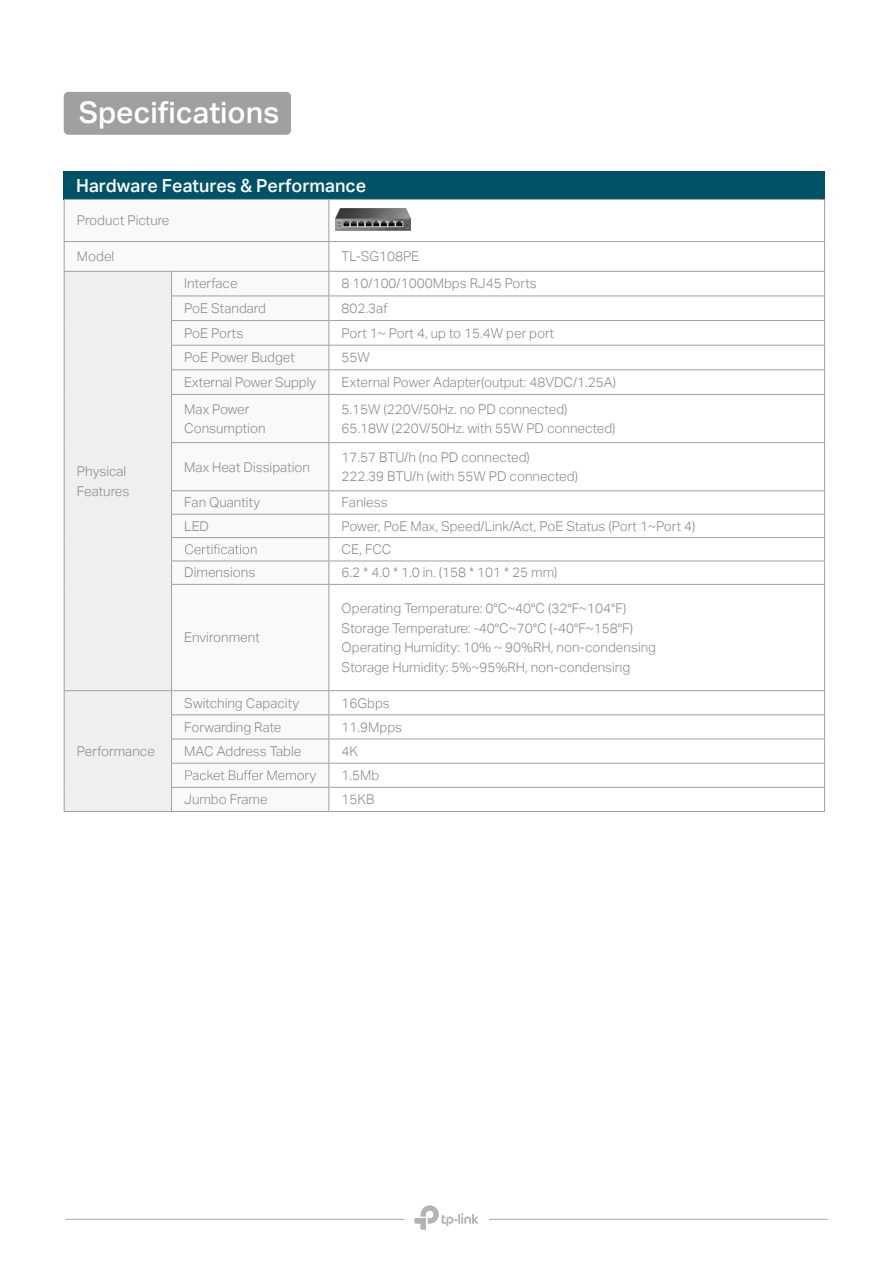
<style>
.page{position:relative;width:893px;height:1263px;background:#fff}
.page>*{position:absolute;margin:0;border:0;box-sizing:border-box;transform-origin:0 0}
.t1{font:30px "TP Link Aktiv Medium";color:#fff}
.t2{font:18px "TP Link Aktiv Medium";color:#fff}
.t3{font:13.5px/19.5px "TP Link Aktiv Light";color:#898989}
</style>
<div class="page">
<div style="left:64px;top:92px;width:227px;height:43px;background:#9fa0a0;border-radius:5px"></div>
<div style="left:64px;top:171px;width:761px;height:29px;background:#005267"></div>
<hr style="left:65px;top:1219px;width:339px;height:1px;background:#b6b5b5">
<hr style="left:489px;top:1219px;width:338px;height:1px;background:#b6b5b5">
<svg style="left:415px;top:1205px;width:63px;height:24px"></svg>
<svg style="left:65px;top:242px;width:263px;height:545px"></svg>
<div style="left:65px;top:272px;width:106px;height:539px;background:#efefef"></div>
<hr style="left:824px;top:395px;width:1px;height:47px;background:#9fa0a0">
<hr style="left:824px;top:443px;width:1px;height:47px;background:#9fa0a0">
<svg style="left:824px;top:491px;width:1px;height:93px"></svg>
<hr style="left:824px;top:585px;width:1px;height:105px;background:#9fa0a0">
<hr style="left:329px;top:271px;width:496px;height:1px;background:#9fa0a0">
<hr style="left:329px;top:690px;width:496px;height:1px;background:#9fa0a0">
<hr style="left:329px;top:714px;width:496px;height:1px;background:#9fa0a0">
<hr style="left:329px;top:739px;width:496px;height:1px;background:#9fa0a0">
<hr style="left:329px;top:763px;width:496px;height:1px;background:#9fa0a0">
<hr style="left:329px;top:199px;width:496px;height:1px;background:#9fa0a0">
<hr style="left:824px;top:200px;width:1px;height:41px;background:#9fa0a0">
<hr style="left:329px;top:241px;width:496px;height:1px;background:#9fa0a0">
<hr style="left:64px;top:199px;width:107px;height:1px;background:#9fa0a0">
<hr style="left:64px;top:200px;width:1px;height:41px;background:#9fa0a0">
<hr style="left:171px;top:199px;width:158px;height:1px;background:#9fa0a0">
<hr style="left:328px;top:200px;width:1px;height:41px;background:#9fa0a0">
<hr style="left:64px;top:241px;width:107px;height:1px;background:#9fa0a0">
<hr style="left:171px;top:241px;width:158px;height:1px;background:#9fa0a0">
<svg style="left:824px;top:242px;width:1px;height:152px"></svg>
<svg style="left:824px;top:691px;width:1px;height:120px"></svg>
<hr style="left:329px;top:811px;width:496px;height:1px;background:#9fa0a0">
<hr style="left:329px;top:787px;width:496px;height:1px;background:#9fa0a0">
<hr style="left:171px;top:811px;width:158px;height:1px;background:#9fa0a0">
<hr style="left:171px;top:690px;width:158px;height:1px;background:#9fa0a0">
<hr style="left:171px;top:714px;width:158px;height:1px;background:#9fa0a0">
<hr style="left:171px;top:739px;width:158px;height:1px;background:#9fa0a0">
<hr style="left:171px;top:763px;width:158px;height:1px;background:#9fa0a0">
<hr style="left:171px;top:787px;width:158px;height:1px;background:#9fa0a0">
<hr style="left:171px;top:271px;width:158px;height:1px;background:#9fa0a0">
<hr style="left:171px;top:296px;width:158px;height:1px;background:#9fa0a0">
<hr style="left:171px;top:320px;width:158px;height:1px;background:#9fa0a0">
<hr style="left:171px;top:345px;width:158px;height:1px;background:#9fa0a0">
<hr style="left:171px;top:369px;width:158px;height:1px;background:#9fa0a0">
<hr style="left:171px;top:394px;width:158px;height:1px;background:#9fa0a0">
<hr style="left:171px;top:442px;width:158px;height:1px;background:#9fa0a0">
<hr style="left:171px;top:490px;width:158px;height:1px;background:#9fa0a0">
<hr style="left:171px;top:514px;width:158px;height:1px;background:#9fa0a0">
<hr style="left:171px;top:537px;width:158px;height:1px;background:#9fa0a0">
<hr style="left:171px;top:561px;width:158px;height:1px;background:#9fa0a0">
<hr style="left:171px;top:584px;width:158px;height:1px;background:#9fa0a0">
<hr style="left:329px;top:394px;width:496px;height:1px;background:#9fa0a0">
<hr style="left:328px;top:395px;width:1px;height:47px;background:#9fa0a0">
<hr style="left:329px;top:442px;width:496px;height:1px;background:#9fa0a0">
<hr style="left:328px;top:443px;width:1px;height:47px;background:#9fa0a0">
<hr style="left:329px;top:490px;width:496px;height:1px;background:#9fa0a0">
<hr style="left:329px;top:514px;width:496px;height:1px;background:#9fa0a0">
<hr style="left:329px;top:537px;width:496px;height:1px;background:#9fa0a0">
<svg style="left:328px;top:491px;width:1px;height:93px"></svg>
<svg style="left:328px;top:242px;width:1px;height:152px"></svg>
<hr style="left:329px;top:296px;width:496px;height:1px;background:#9fa0a0">
<hr style="left:329px;top:320px;width:496px;height:1px;background:#9fa0a0">
<hr style="left:329px;top:345px;width:496px;height:1px;background:#9fa0a0">
<hr style="left:329px;top:369px;width:496px;height:1px;background:#9fa0a0">
<hr style="left:329px;top:561px;width:496px;height:1px;background:#9fa0a0">
<hr style="left:329px;top:584px;width:496px;height:1px;background:#9fa0a0">
<hr style="left:328px;top:585px;width:1px;height:105px;background:#9fa0a0">
<svg style="left:328px;top:691px;width:1px;height:120px"></svg>
<hr style="left:64px;top:271px;width:107px;height:1px;background:#9fa0a0">
<svg style="left:64px;top:242px;width:1px;height:152px"></svg>
<svg style="left:171px;top:272px;width:1px;height:122px"></svg>
<hr style="left:64px;top:394px;width:1px;height:49px;background:#9fa0a0">
<hr style="left:171px;top:395px;width:1px;height:47px;background:#9fa0a0">
<hr style="left:64px;top:443px;width:1px;height:48px;background:#9fa0a0">
<hr style="left:171px;top:443px;width:1px;height:47px;background:#9fa0a0">
<svg style="left:64px;top:491px;width:1px;height:93px"></svg>
<svg style="left:171px;top:491px;width:1px;height:93px"></svg>
<hr style="left:64px;top:584px;width:1px;height:106px;background:#9fa0a0">
<hr style="left:171px;top:585px;width:1px;height:105px;background:#9fa0a0">
<hr style="left:64px;top:690px;width:107px;height:1px;background:#9fa0a0">
<svg style="left:64px;top:691px;width:1px;height:120px"></svg>
<svg style="left:171px;top:691px;width:1px;height:120px"></svg>
<hr style="left:64px;top:811px;width:107px;height:1px;background:#9fa0a0">
<svg style="left:185px;top:544px;width:71px;height:10px"></svg>
<svg style="left:185px;top:770px;width:131px;height:13px"></svg>
<img style="left:335px;top:209px;width:76px;height:23px">
<h1 class="t1" style="left:79px;top:96px;width:202px">Specifications</h1>
<h2 class="t2" style="left:76px;top:176px;width:292px">Hardware Features &amp; Performance</h2>
<p class="t3" style="left:77px;top:211px;width:94px">Product Picture</p>
<p class="t3" style="left:77px;top:247px;width:39px">Model</p>
<p class="t3" style="left:342px;top:247px;width:79px">TL-SG108PE</p>
<p class="t3" style="left:77px;top:462px;width:54px">Physical<br>Features</p>
<p class="t3" style="left:77px;top:741px;width:79px">Performance</p>
<p class="t3" style="left:184px;top:274px;width:55px">Interface</p>
<p class="t3" style="left:342px;top:274px;width:197px">8 10/100/1000Mbps RJ45 Ports</p>
<p class="t3" style="left:184px;top:299px;width:83px">PoE Standard</p>
<p class="t3" style="left:342px;top:299px;width:47px">802.3af</p>
<p class="t3" style="left:184px;top:323px;width:61px">PoE Ports</p>
<p class="t3" style="left:342px;top:323px;width:214px">Port 1~ Port 4, up to 15.4W per port</p>
<p class="t3" style="left:184px;top:348px;width:112px">PoE Power Budget</p>
<p class="t3" style="left:342px;top:348px;width:30px">55W</p>
<p class="t3" style="left:184px;top:372px;width:133px">External Power Supply</p>
<p class="t3" style="left:342px;top:372px;width:276px">External Power Adapter(output: 48VDC/1.25A)</p>
<p class="t3" style="left:184px;top:399px;width:83px">Max Power<br>Consumption</p>
<p class="t3" style="left:342px;top:399px;width:275px">5.15W (220V/50Hz. no PD connected)<br>65.18W (220V/50Hz. with 55W PD connected)</p>
<p class="t3" style="left:184px;top:457px;width:127px">Max Heat Dissipation</p>
<p class="t3" style="left:342px;top:447px;width:238px">17.57 BTU/h (no PD connected)<br>222.39 BTU/h (with 55W PD connected)</p>
<p class="t3" style="left:184px;top:493px;width:77px">Fan Quantity</p>
<p class="t3" style="left:342px;top:493px;width:48px">Fanless</p>
<p class="t3" style="left:184px;top:516px;width:26px">LED</p>
<p class="t3" style="left:342px;top:514px;width:355px;line-height:23.4px">Power, PoE Max, Speed/Link/Act, PoE Status (Port 1~Port 4)<br>CE, FCC</p>
<p class="t3" style="left:184px;top:563px;width:73px">Dimensions</p>
<p class="t3" style="left:342px;top:563px;width:217px">6.2 * 4.0 * 1.0 in. (158 * 101 * 25 mm)</p>
<p class="t3" style="left:184px;top:628px;width:77px">Environment</p>
<p class="t3" style="left:342px;top:599px;width:316px">Operating Temperature: 0°C~40°C (32°F~104°F)<br>Storage Temperature: -40°C~70°C (-40°F~158°F)<br>Operating Humidity: 10% ~ 90%RH, non-condensing Storage Humidity: 5%~95%RH, non-condensing</p>
<p class="t3" style="left:184px;top:693px;width:116px">Switching Capacity</p>
<p class="t3" style="left:342px;top:693px;width:50px">16Gbps</p>
<p class="t3" style="left:184px;top:717px;width:99px">Forwarding Rate</p>
<p class="t3" style="left:342px;top:717px;width:62px">11.9Mpps</p>
<p class="t3" style="left:184px;top:741px;width:119px">MAC Address Table</p>
<p class="t3" style="left:342px;top:739px;width:39px;line-height:24.2px">4K<br>1.5Mb</p>
<p class="t3" style="left:184px;top:790px;width:85px">Jumbo Frame</p>
<p class="t3" style="left:342px;top:790px;width:34px">15KB</p>
</div>
